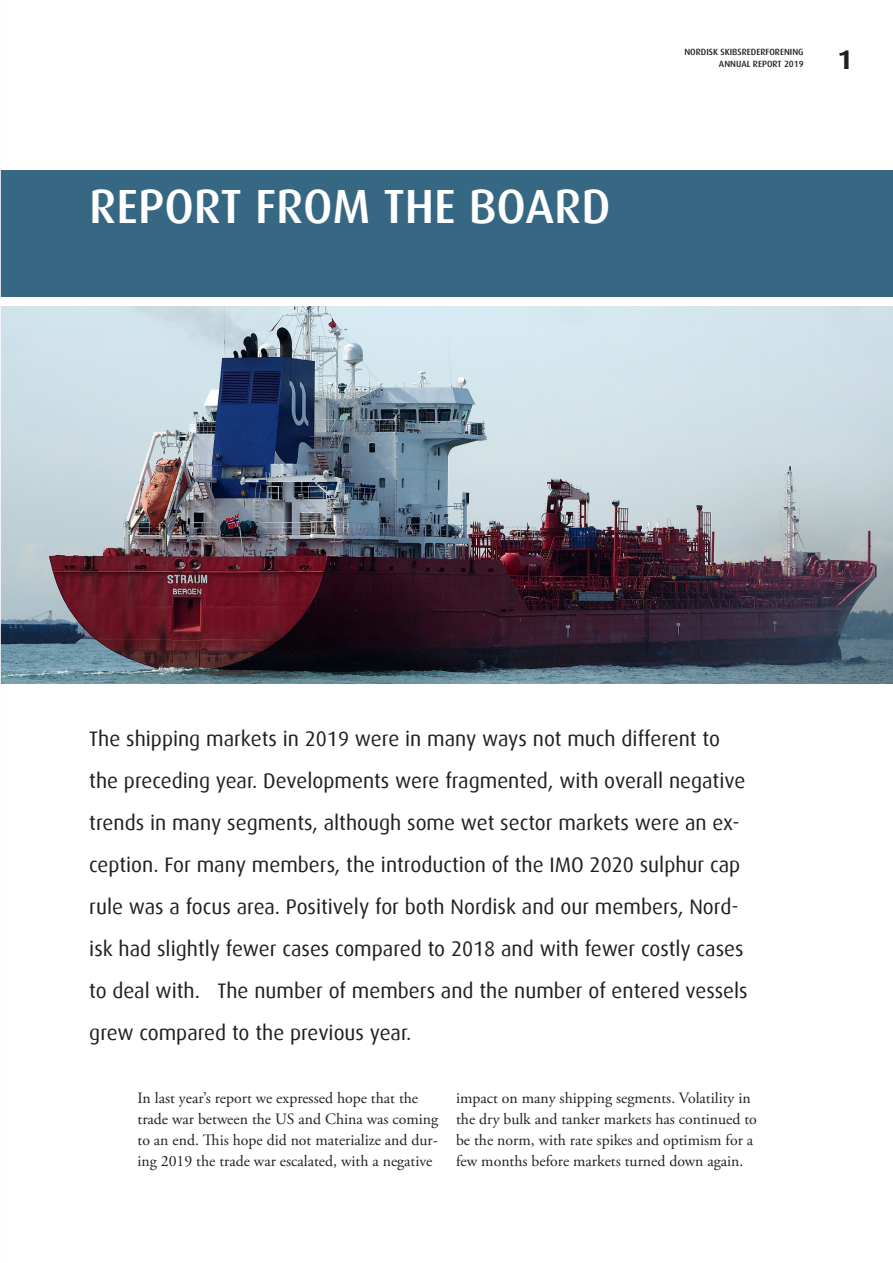
<style>
.page{position:relative;width:893px;height:1263px;background:#fff}
.page>*{position:absolute;margin:0;border:0;box-sizing:border-box;transform-origin:0 0}
._01-Tittel{font:500 48px "Dax";color:#fff}
._00-Paginering{font:700 27px "Dax";color:#231f20}
._01-Ingress{font:21px/42px "Dax";color:#231f20}
._01-Brødtekst{font:15.75px/21px "Adobe Garamond Pro";color:#231f20}
._00-Dokumentinfo{font:500 9px "Dax";color:#231f20}
</style>
<div class="page">
<img style="left:1px;top:307px;width:892px;height:376px">
<div style="left:0;top:170px;width:893px;height:127px;background:#366783"></div>
<svg style="left:0;top:170px;width:1px;height:514px"></svg>
<p class="_01-Tittel" style="left:89px;top:179px;width:183px">H ADING</p>
<p class="_01-Tittel" style="left:89px;top:179px;width:523px">REPORT FROM THE BOARD</p>
<p class="_00-Dokumentinfo" style="left:684px;top:47px;width:121px">NORDISK SKIBSREDERFORENING</p>
<p class="_00-Dokumentinfo" style="left:719px;top:59px;width:86px">ANNUAL REPORT 2019</p>
<p class="_00-Paginering" style="left:837px;top:45px;width:17px">1</p>
<p class="_01-Ingress" style="left:89px;top:718px;width:660px">The shipping markets in 2019 were in many ways not much different to the preceding year. Developments were fragmented, with overall negative trends in many segments, although some wet sector markets were an ex&shy;ception. For many members, the introduction of the IMO 2020 sulphur cap rule was a focus area. Positively for both Nordisk and our members, Nord&shy;isk had slightly fewer cases compared to 2018 and with fewer costly cases to deal with. The number of members and the number of entered vessels grew compared to the previous year.</p>
<p class="_01-Brødtekst" style="left:138px;top:1088px;width:302px">In last year’s report we expressed hope that the trade war between the US and China was coming to an end. This hope did not materialize and dur&shy;ing 2019 the trade war escalated, with a negative</p>
<p class="_01-Brødtekst" style="left:456px;top:1088px;width:302px">impact on many shipping segments. Volatility in the dry bulk and tanker markets has continued to be the norm, with rate spikes and optimism for a few months before markets turned down again.</p>
</div>
